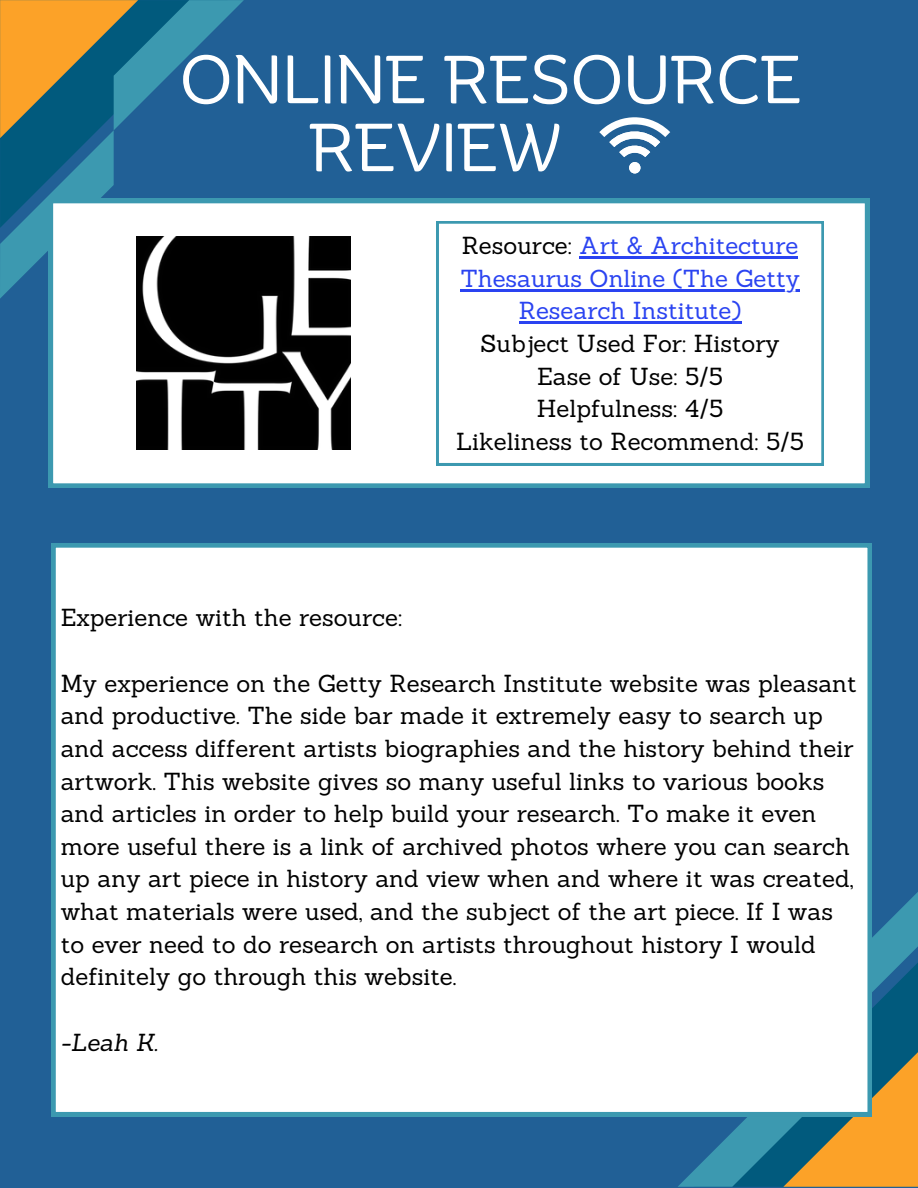
<style>
.page{position:relative;width:918px;height:1188px;background:#216096}
.page>*{position:absolute;margin:0;border:0;box-sizing:border-box;transform-origin:0 0}
.t1{font:65.85px "Binate Display";color:#fff}
.t2{font:24px/32.7px "Sanchez";color:#000}
.t3{font:24px/32.7px "Sanchez";color:#2a43f1;text-align:center}
.t4{font:italic 24px "Sanchez";color:#000}
.s1{color:#000}
</style>
<div class="page">
<svg style="left:678px;top:892px;width:240px;height:295px;background:#668171"></svg>
<svg style="left:0;top:0;width:244px;height:299px"></svg>
<div style="left:51px;top:543px;width:821px;height:573px;background:#fff"></div>
<svg style="left:49px;top:199px;width:820px;height:289px;background:#eaf4f6"></svg>
<div style="left:437px;top:221px;width:387px;height:244px;background:#fff"></div>
<hr style="left:580px;top:256px;width:218px;height:3px;background:#2a43f1">
<hr style="left:460px;top:289px;width:340px;height:2px;background:#2a43f1">
<hr style="left:519px;top:322px;width:222px;height:2px;background:#2a43f1">
<svg style="left:599px;top:117px;width:71px;height:56px"></svg>
<div style="left:629px;top:162px;width:11px;height:11px;background:#fff;border-radius:50%"></div>
<img style="left:137px;top:237px;width:214px;height:213px">
<p class="t1" style="left:180px;top:18px;width:624px">ONLINE RESOURCE</p>
<p class="t1" style="left:309px;top:86px;width:253px">REVIEW</p>
<p class="t3" style="left:460px;top:229px;width:341px"><span class="s1">Resource:</span> Art &amp; Architecture<br>Thesaurus Online (The Getty<br>Research Institute)</p>
<p class="t2" style="left:481px;top:327px;width:301px">Subject Used For: History</p>
<p class="t2" style="left:537px;top:359px;width:188px">Ease of Use: 5/5</p>
<p class="t2" style="left:537px;top:392px;width:188px">Helpfulness: 4/5</p>
<p class="t2" style="left:456px;top:425px;width:349px">Likeliness to Recommend: 5/5</p>
<p class="t2" style="left:61px;top:601px;width:343px">Experience with the resource:</p>
<p class="t2" style="left:61px;top:667px;width:798px">My experience on the Getty Research Institute website was pleasant and productive. The side bar made it extremely easy to search up and access different artists biographies and the history behind their artwork. This website gives so many useful links to various books and articles in order to help build your research. To make it even more useful there is a link of archived photos where you can search up any art piece in history and view when and where it was created, what materials were used, and the subject of the art piece. If I was to ever need to do research on artists throughout history I would definitely go through this website.</p>
<p class="t4" style="left:61px;top:1026px;width:99px">-Leah K.</p>
</div>
